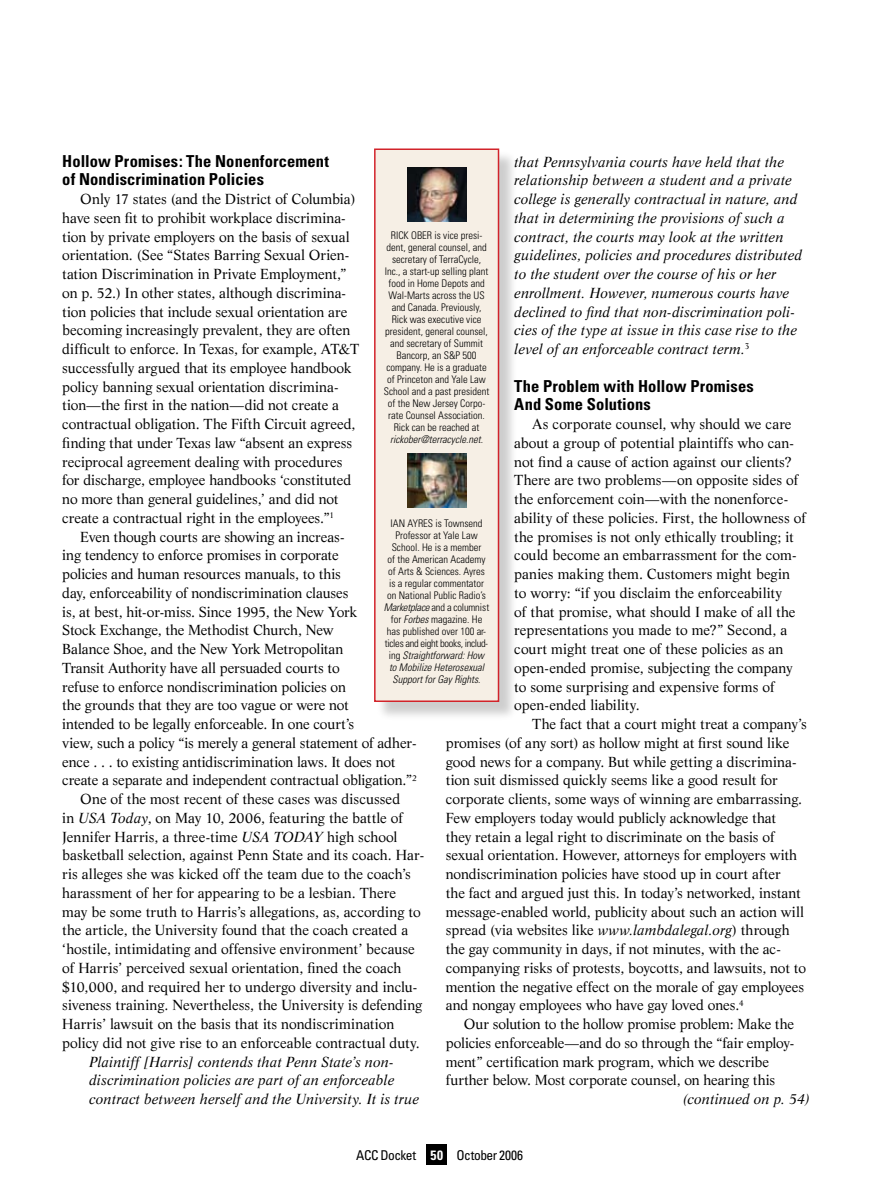
<style>
.page{position:relative;width:891px;height:1188px;background:#fff}
.page>*{position:absolute;margin:0;border:0;box-sizing:border-box;transform-origin:0 0}
.t1{font:700 condensed 16.5px/18.8px "Univers";letter-spacing:.005em;color:#000}
.t2{font:14.25px/18.8px "Life";letter-spacing:-.005em;color:#000}
.t3{font:italic 14.25px/18.8px "Life";letter-spacing:.005em;color:#000}
.t4{font:condensed 13.5px "Univers";letter-spacing:-.03em;color:#000}
.t5{font:300 condensed 10.5px/12px "Univers";color:#000;text-align:center}
.s1{font-style:italic}
.s2{font-weight:700;color:#fff}
</style>
<div class="page">
<div style="left:426px;top:1144px;width:21px;height:22px;background:#000"></div>
<div style="left:376px;top:150px;width:144px;height:572px;background:#000;opacity:.2"></div>
<div style="left:375px;top:149px;width:124px;height:552px;background:#f6efe5"></div>
<div style="left:374px;top:148px;width:125px;height:554px;border:2px solid #d2232a"></div>
<img style="left:408px;top:167px;width:58px;height:54px">
<img style="left:408px;top:453px;width:58px;height:54px">
<p class="t1" style="left:62px;top:151px;width:268px">Hollow Promises: The Nonenforcement of Nondiscrimination Policies</p>
<p class="t2" style="left:62px;top:189px;width:298px;text-indent:18px">Only 17 states (and the District of Columbia) have seen fit to prohibit workplace discrimina&shy;tion by private employers on the basis of sexual orientation. (See “States Barring Sexual Orien&shy;tation Discrimination in Private Employment,” on p. 52.) In other states, although discrimina&shy;tion policies that include sexual orientation are becoming increasingly prevalent, they are often difficult to enforce. In Texas, for example, AT&amp;T successfully argued that its employee handbook policy banning sexual orientation discrimina&shy;tion—the first in the nation—did not create a contractual obligation. The Fifth Circuit agreed, finding that under Texas law “absent an express reciprocal agreement dealing with procedures for discharge, employee handbooks ‘constituted no more than general guidelines,’ and did not create a contractual right in the employees.”<sup>1</sup></p>
<p class="t2" style="left:80px;top:527px;width:266px">Even though courts are showing an increas-</p>
<p class="t2" style="left:62px;top:546px;width:278px">ing tendency to enforce promises in corporate</p>
<p class="t2" style="left:62px;top:564px;width:280px">policies and human resources manuals, to this</p>
<p class="t2" style="left:62px;top:583px;width:288px">day, enforceability of nondiscrimination clauses</p>
<p class="t2" style="left:62px;top:602px;width:296px">is, at best, hit-or-miss. Since 1995, the New York</p>
<p class="t2" style="left:62px;top:621px;width:273px">Stock Exchange, the Methodist Church, New</p>
<p class="t2" style="left:62px;top:639px;width:283px">Balance Shoe, and the New York Metropolitan</p>
<p class="t2" style="left:62px;top:658px;width:279px">Transit Authority have all persuaded courts to</p>
<p class="t2" style="left:62px;top:677px;width:285px">refuse to enforce nondiscrimination policies on</p>
<p class="t2" style="left:62px;top:696px;width:288px">the grounds that they are too vague or were not</p>
<p class="t2" style="left:62px;top:714px;width:294px">intended to be legally enforceable. In one court’s</p>
<p class="t2" style="left:62px;top:733px;width:356px">view, such a policy “is merely a general statement of adher-</p>
<p class="t2" style="left:62px;top:752px;width:335px">ence . . . to existing antidiscrimination laws. It does not</p>
<p class="t2" style="left:62px;top:771px;width:356px">create a separate and independent contractual obligation.”<sup>2</sup></p>
<p class="t2" style="left:80px;top:789px;width:322px">One of the most recent of these cases was discussed</p>
<p class="t2" style="left:62px;top:808px;width:342px">in <span class="s1">USA Today</span>, on May 10, 2006, featuring the battle of</p>
<p class="t2" style="left:62px;top:827px;width:337px">Jennifer Harris, a three-time <span class="s1">USA TODAY</span> high school</p>
<p class="t2" style="left:62px;top:846px;width:364px">basketball selection, against Penn State and its coach. Har-</p>
<p class="t2" style="left:62px;top:864px;width:350px">ris alleges she was kicked off the team due to the coach’s</p>
<p class="t2" style="left:62px;top:883px;width:335px">harassment of her for appearing to be a lesbian. There</p>
<p class="t2" style="left:62px;top:902px;width:360px">may be some truth to Harris’s allegations, as, according to</p>
<p class="t2" style="left:62px;top:921px;width:348px">the article, the University found that the coach created a</p>
<p class="t2" style="left:62px;top:939px;width:354px">‘hostile, intimidating and offensive environment’ because</p>
<p class="t2" style="left:62px;top:958px;width:341px">of Harris’ perceived sexual orientation, fined the coach</p>
<p class="t2" style="left:62px;top:977px;width:357px">$10,000, and required her to undergo diversity and inclu-</p>
<p class="t2" style="left:62px;top:996px;width:362px">siveness training. Nevertheless, the University is defending</p>
<p class="t2" style="left:62px;top:1014px;width:334px">Harris’ lawsuit on the basis that its nondiscrimination</p>
<p class="t2" style="left:62px;top:1033px;width:359px">policy did not give rise to an enforceable contractual duty.</p>
<p class="t3" style="left:89px;top:1052px;width:331px">Plaintiff [Harris] contends that Penn State’s non&shy;discrimination policies are part of an enforceable contract between herself and the University. It is true</p>
<p class="t3" style="left:514px;top:152px;width:289px">that Pennsylvania courts have held that the relationship between a student and a private college is generally contractual in nature, and that in determining the provisions of such a contract, the courts may look at the written guidelines, policies and procedures distributed to the student over the course of his or her enrollment. However, numerous courts have declined to find that non-discrimination poli&shy;cies of the type at issue in this case rise to the level of an enforceable contract term.<sup>3</sup></p>
<p class="t1" style="left:514px;top:376px;width:241px">The Problem with Hollow Promises<br>And Some Solutions</p>
<p class="t2" style="left:514px;top:414px;width:293px;text-indent:18px">As corporate counsel, why should we care about a group of potential plaintiffs who can&shy;not find a cause of action against our clients?<br>There are two problems—on opposite sides of the enforcement coin—with the nonenforce&shy;ability of these policies. First, the hollowness of the promises is not only ethically troubling; it could become an embarrassment for the com&shy;panies making them. Customers might begin<br>to worry: “if you disclaim the enforceability<br>of that promise, what should I make of all the representations you made to me?” Second, a court might treat one of these policies as an open-ended promise, subjecting the company to some surprising and expensive forms of open-ended liability.</p>
<p class="t2" style="left:446px;top:714px;width:363px;text-indent:86px">The fact that a court might treat a company’s promises (of any sort) as hollow might at first sound like good news for a company. But while getting a discrimina&shy;tion suit dismissed quickly seems like a good result for corporate clients, some ways of winning are embarrassing.<br>Few employers today would publicly acknowledge that<br>they retain a legal right to discriminate on the basis of sexual orientation. However, attorneys for employers with nondiscrimination policies have stood up in court after<br>the fact and argued just this. In today’s networked, instant message-enabled world, publicity about such an action will spread (via websites like <span class="s1">www.lambdalegal.org</span>) through the gay community in days, if not minutes, with the ac&shy;companying risks of protests, boycotts, and lawsuits, not to mention the negative effect on the morale of gay employees and nongay employees who have gay loved ones.<sup>4</sup></p>
<p class="t2" style="left:446px;top:1014px;width:350px;text-indent:18px">Our solution to the hollow promise problem: Make the policies enforceable—and do so through the “fair employ&shy;ment” certification mark program, which we describe further below. Most corporate counsel, on hearing this</p>
<p class="t5" style="left:384px;top:229px;width:107px">Rick Ober is vice presi&shy;dent, general counsel, and secretary of TerraCycle,<br>Inc., a start-up selling plant food in Home Depots and<br>Wal-Marts across the US and Canada. Previously,<br>Rick was executive vice president, general counsel, and secretary of Summit<br>Bancorp, an S&amp;P 500 company. He is a graduate of Princeton and Yale Law<br>School and a past president of the New Jersey Corpo&shy;rate Counsel Association.<br>Rick can be reached at <span class="s1">rickober@terracycle.net</span>.</p>
<p class="t5" style="left:384px;top:517px;width:107px">Ian Ayr es is Townsend<br>Professor at Yale Law<br>School. He is a member<br>of the American Academy of Arts &amp; Sciences. Ayres is a regular commentator on National Public Radio’s<br><span class="s1">Marketplace</span> and a columnist for <span class="s1">Forbes</span> magazine. He has published over 100 ar&shy;ticles and eight books, includ&shy;ing <span class="s1">Straightforward: How to Mobilize Heterosexual<br>Support for Gay Rights</span>.</p>
<p class="t3" style="left:683px;top:1089px;width:129px">(continued on p. 54)</p>
<p class="t4" style="left:356px;top:1147px;width:169px">ACC Docket <span class="s2">50</span> October 2006</p>
</div>
